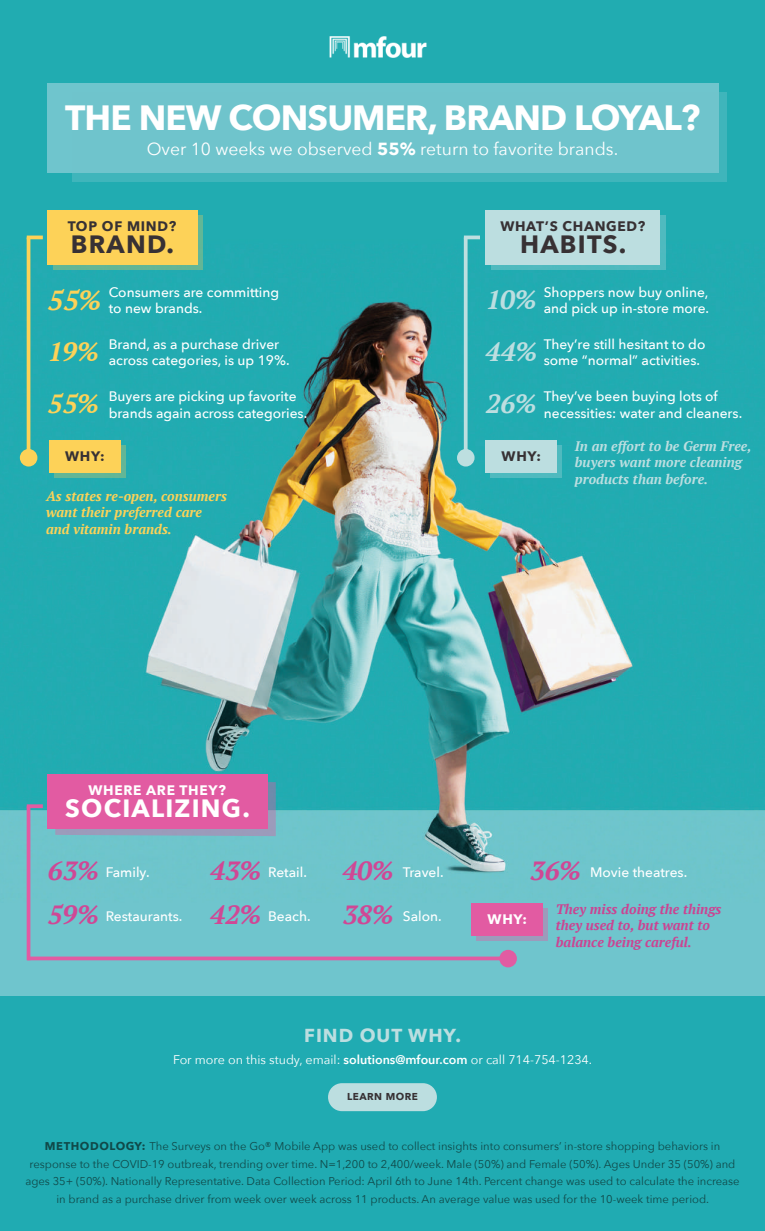
<style>
.page{position:relative;width:765px;height:1231px;background:#fff}
.page>*{position:absolute;margin:0;border:0;box-sizing:border-box;transform-origin:0 0}
.t1{font:700 35px "Avenir Next";letter-spacing:-.025em;color:#fff}
.t2{font:italic 700 27.5px "PT Serif";color:#fdd258}
.t3{font:italic 700 26.25px "PT Serif";color:#bcdee0}
.t4{font:italic 700 26.25px "PT Serif";color:#fdd258}
.t5{font:italic 700 26.25px "PT Serif";color:#d04795}
.t6{font:700 25px "Avenir Next";letter-spacing:.05em;color:#373134}
.t7{font:700 25px "Avenir Next";letter-spacing:.05em;color:#fff}
.t8{font:700 18.75px "Avenir Next";letter-spacing:.05em;color:#bcdee0}
.t9{font:17.5px "Avenir Next";color:#fff}
.t10{font:500 13.75px/16.5px "Avenir Next";color:#fff}
.t11{font:italic 700 13.75px/16.5px "PT Serif";color:#fdd258}
.t12{font:italic 700 13.75px/16.5px "PT Serif";color:#bcdee0}
.t13{font:italic 700 13.75px/16.5px "PT Serif";color:#cb4392}
.t14{font:700 13.75px "Avenir Next";letter-spacing:.05em;color:#373134}
.t15{font:700 13.75px "Avenir Next";letter-spacing:.05em;color:#fff}
.t16{font:12.5px "Avenir Next";color:#fff}
.t17{font:11.25px/17.5px "Avenir Next";color:#104949;text-align:center}
.t18{font:700 10px "Avenir Next";letter-spacing:.05em;color:#373134}
.s1{font-weight:700}
.s2{font-style:inherit}
.s3{font-family:"PT Serif";font-weight:700;font-style:italic;font-size:26.25px;color:#d04795}
.s4{font-weight:600}
</style>
<div class="page">
<img style="left:0;top:0;width:765px;height:997px">
<div style="left:0;top:997px;width:765px;height:234px;background:#20abb2"></div>
<svg style="left:54px;top:216px;width:149px;height:54px"></svg>
<div style="left:47px;top:84px;width:671px;height:89px;background:#6fc5cd"></div>
<div style="left:72px;top:93px;width:655px;height:89px;background:#6fc4cc"></div>
<svg style="left:55px;top:781px;width:221px;height:55px;background:#9b94b6"></svg>
<svg style="left:491px;top:216px;width:175px;height:54px"></svg>
<div style="left:47px;top:210px;width:150px;height:54px;background:#fdd258"></div>
<svg style="left:54px;top:445px;width:71px;height:33px"></svg>
<div style="left:49px;top:440px;width:71px;height:33px;background:#fdd258"></div>
<div style="left:486px;top:210px;width:174px;height:54px;background:#bcdee0"></div>
<div style="left:328px;top:1083px;width:109px;height:28px;background:#bcdee0;border-radius:14px"></div>
<div style="left:491px;top:445px;width:71px;height:33px;background:#4fbabf"></div>
<div style="left:486px;top:440px;width:71px;height:33px;background:#bcdee0"></div>
<hr style="left:27px;top:236px;width:16px;height:3px;background:#fdd258">
<hr style="left:27px;top:237px;width:3px;height:219px;background:#fdd258">
<div style="left:20px;top:449px;width:17px;height:17px;background:#fdd258;border-radius:50%"></div>
<div style="left:477px;top:908px;width:71px;height:33px;background:#9c9bbb"></div>
<div style="left:47px;top:774px;width:220px;height:54px;background:#e25ba2"></div>
<div style="left:472px;top:903px;width:71px;height:33px;background:#e25ba2"></div>
<svg style="left:27px;top:804px;width:16px;height:4px"></svg>
<svg style="left:30px;top:956px;width:469px;height:4px;background:#d06aa7"></svg>
<hr style="left:27px;top:806px;width:3px;height:154px;background:#e15ca2">
<div style="left:499px;top:950px;width:18px;height:17px;background:#e15ca2;border-radius:50%"></div>
<hr style="left:464px;top:236px;width:16px;height:3px;background:#bddfe0">
<svg style="left:464px;top:239px;width:4px;height:210px"></svg>
<div style="left:457px;top:449px;width:18px;height:17px;background:#bddfe0;border-radius:50%"></div>
<img style="left:308px;top:0;width:140px;height:84px">
<h1 class="t1" style="left:65px;top:87px;width:637px">THE NEW CONSUMER, BRAND LOYAL?</h1>
<h3 class="t9" style="left:147px;top:134px;width:473px">Over 10 weeks we observed <span class="s1">55%</span> return to favorite brands<span class="s2">.</span></h3>
<p class="t14" style="left:68px;top:214px;width:110px">TOP OF MIND?</p>
<h3 class="t6" style="left:71px;top:223px;width:105px">BRAND.</h3>
<h2 class="t2" style="left:48px;top:282px;width:55px">55%</h2>
<p class="t10" style="left:109px;top:283px;width:172px">Consumers are committing to new brands.</p>
<h3 class="t4" style="left:48px;top:334px;width:53px">19%</h3>
<p class="t10" style="left:109px;top:335px;width:182px">Brand, as a purchase driver across categories, is up 19%.</p>
<h3 class="t4" style="left:48px;top:387px;width:53px">55%</h3>
<p class="t10" style="left:109px;top:387px;width:200px">Buyers are picking up favorite brands again across categories.</p>
<p class="t14" style="left:65px;top:444px;width:41px">WHY:</p>
<p class="t11" style="left:46px;top:487px;width:182px">As states re-open, consumers want their preferred care and vitamin brands.</p>
<p class="t15" style="left:89px;top:778px;width:139px">WHERE ARE THEY?</p>
<h3 class="t7" style="left:65px;top:787px;width:186px">SOCIALIZING.</h3>
<p class="t14" style="left:500px;top:214px;width:147px">WHAT’S CHANGED?</p>
<h3 class="t6" style="left:520px;top:223px;width:108px">HABITS.</h3>
<h3 class="t3" style="left:486px;top:283px;width:53px">10%</h3>
<p class="t10" style="left:544px;top:283px;width:167px">Shoppers now buy online, and pick up in-store more.</p>
<h3 class="t3" style="left:486px;top:334px;width:53px">44%</h3>
<p class="t10" style="left:544px;top:335px;width:163px">They’re still hesitant to do some “normal” activities.</p>
<h3 class="t3" style="left:486px;top:387px;width:53px">26%</h3>
<p class="t10" style="left:544px;top:387px;width:200px">They’ve been buying lots of necessities: water and cleaners.</p>
<p class="t14" style="left:502px;top:444px;width:41px">WHY:</p>
<p class="t12" style="left:575px;top:438px;width:178px">In an effort to be Germ Free, buyers want more cleaning products than before.</p>
<h3 class="t5" style="left:48px;top:854px;width:53px">63%</h3>
<p class="t10" style="left:403px;top:863px;width:42px">Travel.</p>
<p class="t10" style="left:343px;top:907px;width:100px"><span class="s3">38%</span> Salon.</p>
<h3 class="t5" style="left:343px;top:854px;width:53px">40%</h3>
<p class="t10" style="left:530px;top:863px;width:159px"><span class="s3">36%</span> Movie theatres.</p>
<p class="t10" style="left:210px;top:863px;width:98px"><span class="s3">43%</span> Retail.</p>
<p class="t10" style="left:210px;top:907px;width:102px"><span class="s3">42%</span> Beach.</p>
<p class="t13" style="left:556px;top:900px;width:167px">They miss doing the things they used to, but want to balance being careful.</p>
<p class="t10" style="left:106px;top:863px;width:45px">Family.</p>
<p class="t10" style="left:48px;top:907px;width:136px"><span class="s3">59%</span> Restaurants.</p>
<p class="t15" style="left:488px;top:907px;width:41px">WHY:</p>
<h3 class="t8" style="left:304px;top:1019px;width:158px">FIND OUT WHY.</h3>
<p class="t16" style="left:173px;top:1049px;width:420px">For more on this study, email: <span class="s4">solutions@mfour.com</span> or call 714-754-1234.</p>
<p class="t18" style="left:347px;top:1088px;width:72px">LEARN MORE</p>
<p class="t17" style="left:25px;top:1137px;width:716px"><span class="s1">METHODOLOGY:</span> The Surveys on the Go® Mobile App was used to collect insights into consumers’ in-store shopping behaviors in response to the COVID-19 outbreak, trending over time. N=1,200 to 2,400/week. Male (50%) and Female (50%). Ages Under 35 (50%) and ages 35+ (50%). Nationally Representative. Data Collection Period: April 6th to June 14th. Percent change was used to calculate the increase in brand as a purchase driver from week over week across 11 products. An average value was used for the 10-week time period.</p>
</div>
